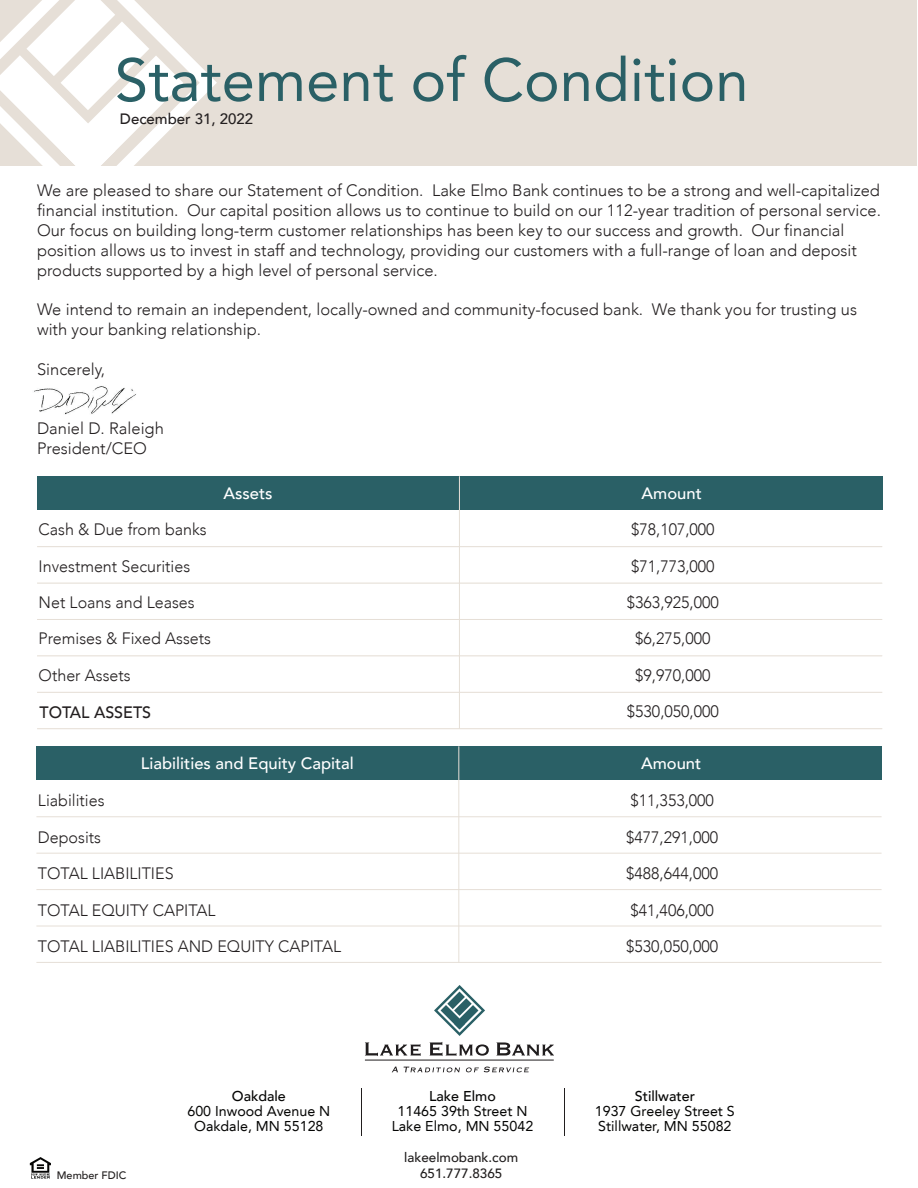
<style>
.page{position:relative;width:918px;height:1188px;background:#fff}
.page>*{position:absolute;margin:0;border:0;box-sizing:border-box;transform-origin:0 0}
.t1{font:60px "Avenir LT";color:#2a6066}
.t2{font:300 16.5px/19.8px "Avenir";color:#231f20}
.t3{font:500 16.5px "Avenir";color:#fff}
.t4{font:500 16.5px "Avenir";color:#231f20}
.t5{font:500 15px "Avenir";color:#231f20}
.t6{font:14.25px/15px "Avenir LT";color:#050504;text-align:center}
.t7{font:500 14.25px "Avenir";color:#050504}
.t8{font:500 13.5px/16px "Avenir";color:#211e1e;text-align:center}
.t9{font:500 10.8px "Avenir";color:#211e1e}
</style>
<div class="page">
<div style="left:0;top:0;width:916px;height:165px;background:#e6dfd7"></div>
<svg style="left:30px;top:1157px;width:21px;height:22px"></svg>
<svg style="left:183px;top:49px;width:34px;height:117px"></svg>
<svg style="left:0;top:0;width:183px;height:166px"></svg>
<hr style="left:361px;top:1089px;width:1px;height:47px;background:#211e1e">
<hr style="left:565px;top:1089px;width:1px;height:47px;background:#211e1e">
<div style="left:37px;top:476px;width:845px;height:34px;background:#2a6066"></div>
<hr style="left:37px;top:546px;width:845px;height:1px;background:#e6dfd7">
<hr style="left:37px;top:583px;width:845px;height:1px;background:#e6dfd7">
<hr style="left:37px;top:619px;width:845px;height:1px;background:#e6dfd7">
<hr style="left:37px;top:656px;width:845px;height:1px;background:#e6dfd7">
<hr style="left:37px;top:692px;width:845px;height:1px;background:#e6dfd7">
<hr style="left:37px;top:728px;width:845px;height:1px;background:#e6dfd7">
<hr style="left:459px;top:476px;width:1px;height:253px;background:#e6dfd7">
<svg style="left:434px;top:985px;width:51px;height:51px"></svg>
<svg style="left:430px;top:1042px;width:59px;height:14px"></svg>
<svg style="left:497px;top:1042px;width:57px;height:13px"></svg>
<svg style="left:365px;top:1042px;width:56px;height:14px"></svg>
<hr style="left:365px;top:1060px;width:189px;height:1px;background:#201d1e">
<svg style="left:392px;top:1067px;width:6px;height:5px"></svg>
<svg style="left:404px;top:1066px;width:56px;height:6px"></svg>
<svg style="left:466px;top:1067px;width:63px;height:5px"></svg>
<img style="left:34px;top:386px;width:102px;height:29px">
<div style="left:36px;top:746px;width:846px;height:34px;background:#2a6066"></div>
<hr style="left:36px;top:816px;width:846px;height:1px;background:#e6dfd7">
<hr style="left:36px;top:853px;width:846px;height:1px;background:#e6dfd7">
<hr style="left:36px;top:889px;width:846px;height:1px;background:#e6dfd7">
<hr style="left:36px;top:926px;width:846px;height:1px;background:#e6dfd7">
<hr style="left:36px;top:962px;width:846px;height:1px;background:#e6dfd7">
<hr style="left:458px;top:746px;width:1px;height:217px;background:#e6dfd7">
<h1 class="t1" style="left:115px;top:45px;width:635px">Statement of Condition</h1>
<p class="t5" style="left:120px;top:106px;width:135px">December 31, 2022</p>
<p class="t2" style="left:37px;top:181px;width:845px">We are pleased to share our Statement of Condition. Lake Elmo Bank continues to be a strong and well-capitalized financial institution. Our capital position allows us to continue to build on our 112-year tradition of personal service.<br>Our focus on building long-term customer relationships has been key to our success and growth. Our financial position allows us to invest in staff and technology, providing our customers with a full-range of loan and deposit products supported by a high level of personal service.</p>
<p class="t2" style="left:37px;top:300px;width:821px">We intend to remain an independent, locally-owned and community-focused bank. We thank you for trusting us with your banking relationship.</p>
<p class="t2" style="left:37px;top:359px;width:70px">Sincerely,</p>
<p class="t2" style="left:37px;top:419px;width:128px">Daniel D. Raleigh<br>President/CEO</p>
<p class="t3" style="left:223px;top:479px;width:51px">Assets</p>
<p class="t3" style="left:642px;top:479px;width:62px">Amount</p>
<p class="t2" style="left:39px;top:519px;width:170px">Cash &amp; Due from banks</p>
<p class="t2" style="left:631px;top:519px;width:85px">$78,107,000</p>
<p class="t2" style="left:39px;top:556px;width:153px">Investment Securities</p>
<p class="t2" style="left:631px;top:556px;width:85px">$71,773,000</p>
<p class="t2" style="left:39px;top:592px;width:158px">Net Loans and Leases</p>
<p class="t2" style="left:627px;top:592px;width:93px">$363,925,000</p>
<p class="t2" style="left:39px;top:629px;width:174px">Premises &amp; Fixed Assets</p>
<p class="t2" style="left:635px;top:629px;width:77px">$6,275,000</p>
<p class="t2" style="left:39px;top:665px;width:94px">Other Assets</p>
<p class="t2" style="left:635px;top:665px;width:77px">$9,970,000</p>
<p class="t4" style="left:40px;top:698px;width:113px">TOTAL ASSETS</p>
<p class="t2" style="left:627px;top:702px;width:93px">$530,050,000</p>
<p class="t3" style="left:141px;top:749px;width:214px">Liabilities and Equity Capital</p>
<p class="t3" style="left:641px;top:749px;width:62px">Amount</p>
<p class="t2" style="left:38px;top:791px;width:68px">Liabilities</p>
<p class="t2" style="left:630px;top:791px;width:85px">$11,353,000</p>
<p class="t2" style="left:38px;top:827px;width:65px">Deposits</p>
<p class="t2" style="left:626px;top:827px;width:93px">$477,291,000</p>
<p class="t2" style="left:38px;top:864px;width:137px">TOTAL LIABILITIES</p>
<p class="t2" style="left:626px;top:864px;width:93px">$488,644,000</p>
<p class="t2" style="left:38px;top:900px;width:179px">TOTAL EQUITY CAPITAL</p>
<p class="t2" style="left:630px;top:900px;width:85px">$41,406,000</p>
<p class="t2" style="left:38px;top:936px;width:305px">TOTAL LIABILITIES AND EQUITY CAPITAL</p>
<p class="t2" style="left:626px;top:936px;width:93px">$530,050,000</p>
<p class="t9" style="left:57px;top:1166px;width:71px">Member FDIC</p>
<p class="t7" style="left:232px;top:1084px;width:56px">Oakdale</p>
<p class="t6" style="left:187px;top:1104px;width:144px">600 Inwood Avenue N<br>Oakdale, MN 55128</p>
<p class="t7" style="left:429px;top:1084px;width:68px">Lake Elmo</p>
<p class="t6" style="left:392px;top:1104px;width:143px">11465 39th Street N<br>Lake Elmo, MN 55042</p>
<p class="t8" style="left:404px;top:1148px;width:115px">lakeelmobank.com<br>651.777.8365</p>
<p class="t7" style="left:635px;top:1084px;width:62px">Stillwater</p>
<p class="t6" style="left:595px;top:1104px;width:141px;text-align:left">1937 Greeley Street S<br>Stillwater, MN 55082</p>
</div>
